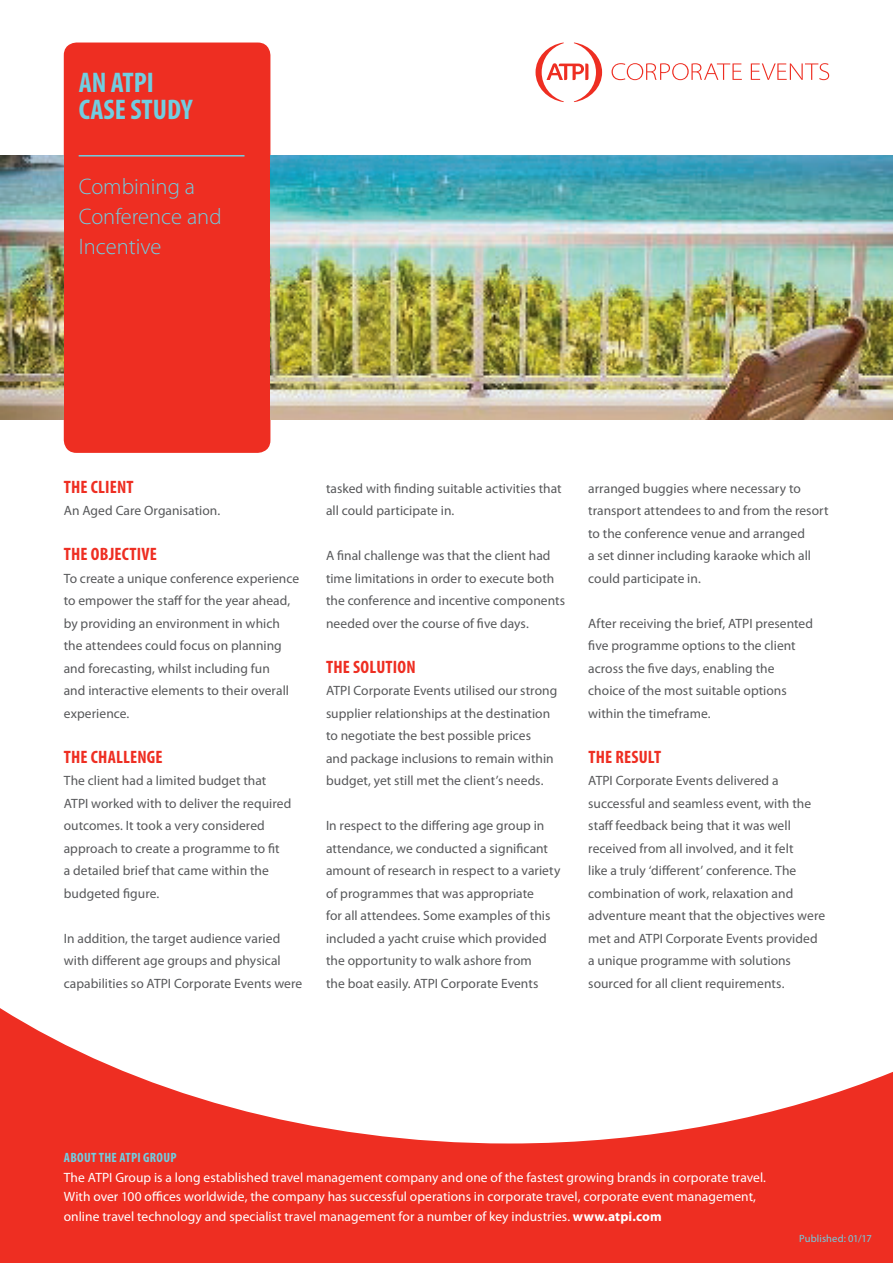
<style>
.page{position:relative;width:893px;height:1263px;background:#fff}
.page>*{position:absolute;margin:0;border:0;box-sizing:border-box;transform-origin:0 0}
.t1{font:700 condensed 28.5px/27px "Myriad Pro";color:#71cee1}
.t2{font:300 22.5px/30px "Myriad Pro";color:#71cee1}
.t3{font:700 condensed 18px "Myriad Pro";letter-spacing:.01em;color:#ee2e22}
.t4{font:13.5px/22.5px "Myriad Pro";letter-spacing:.005em;color:#57585a}
.t5{font:13.5px/19.5px "Myriad Pro";letter-spacing:.005em;color:#fff}
.t6{font:700 condensed 13.5px "Myriad Pro";letter-spacing:.02em;color:#71cee1}
.t7{font:10.5px "Myriad Pro";letter-spacing:.01em;color:#71cee1}
.s1{font-weight:700}
</style>
<div class="page">
<div style="left:64px;top:43px;width:206px;height:410px;background:#ee2e22;border-radius:13px"></div>
<hr style="left:79px;top:155px;width:165px;height:2px;background:#71cee1">
<svg style="left:0;top:1008px;width:893px;height:255px;fill:#ee2e22"></svg>
<svg style="left:536px;top:42px;width:66px;height:60px"></svg>
<svg style="left:612px;top:63px;width:130px;height:17px"></svg>
<svg style="left:751px;top:63px;width:78px;height:17px"></svg>
<img style="left:393px;top:155px;width:500px;height:265px">
<img style="left:0;top:155px;width:64px;height:265px">
<img style="left:270px;top:155px;width:123px;height:265px">
<h1 class="t1" style="left:79px;top:68px;width:115px">AN ATPI<br>CASE STUDY</h1>
<h2 class="t2" style="left:79px;top:172px;width:144px">Combining a<br>Conference and<br>Incentive</h2>
<h3 class="t3" style="left:64px;top:475px;width:71px">THE CLIENT</h3>
<p class="t4" style="left:64px;top:499px;width:158px">An Aged Care Organisation.</p>
<h3 class="t3" style="left:64px;top:543px;width:94px">THE OBJECTIVE</h3>
<p class="t4" style="left:64px;top:567px;width:237px">To create a unique conference experience to empower the staff for the year ahead, by providing an environment in which the attendees could focus on planning and forecasting, whilst including fun<br>and interactive elements to their overall experience.</p>
<h3 class="t3" style="left:64px;top:745px;width:100px">THE CHALLENGE</h3>
<p class="t4" style="left:64px;top:769px;width:229px">The client had a limited budget that ATPI worked with to deliver the required outcomes. It took a very considered approach to create a programme to fit<br>a detailed brief that came within the budgeted figure.</p>
<p class="t4" style="left:64px;top:927px;width:240px">In addition, the target audience varied with different age groups and physical capabilities so ATPI Corporate Events were</p>
<p class="t4" style="left:326px;top:477px;width:237px">tasked with finding suitable activities that all could participate in.</p>
<p class="t4" style="left:326px;top:544px;width:241px">A final challenge was that the client had time limitations in order to execute both the conference and incentive components needed over the course of five days.</p>
<h3 class="t3" style="left:326px;top:655px;width:91px">THE SOLUTION</h3>
<p class="t4" style="left:326px;top:679px;width:233px">ATPI Corporate Events utilised our strong supplier relationships at the destination to negotiate the best possible prices<br>and package inclusions to remain within budget, yet still met the client’s needs.</p>
<p class="t4" style="left:326px;top:814px;width:236px">In respect to the differing age group in attendance, we conducted a significant amount of research in respect to a variety of programmes that was appropriate<br>for all attendees. Some examples of this included a yacht cruise which provided the opportunity to walk ashore from<br>the boat easily. ATPI Corporate Events</p>
<p class="t4" style="left:588px;top:477px;width:242px">arranged buggies where necessary to transport attendees to and from the resort to the conference venue and arranged<br>a set dinner including karaoke which all could participate in.</p>
<p class="t4" style="left:588px;top:612px;width:226px">After receiving the brief, ATPI presented five programme options to the client across the five days, enabling the choice of the most suitable options within the timeframe.</p>
<h3 class="t3" style="left:588px;top:745px;width:74px">THE RESULT</h3>
<p class="t4" style="left:588px;top:769px;width:238px">ATPI Corporate Events delivered a successful and seamless event, with the staff feedback being that it was well received from all involved, and it felt<br>like a truly ‘different’ conference. The combination of work, relaxation and adventure meant that the objectives were met and ATPI Corporate Events provided a unique programme with solutions sourced for all client requirements.</p>
<p class="t6" style="left:64px;top:1149px;width:114px">ABOUT THE ATPI GROUP</p>
<p class="t5" style="left:64px;top:1167px;width:704px">The ATPI Group is a long established travel management company and one of the fastest growing brands in corporate travel.<br>With over 100 offices worldwide, the company has successful operations in corporate travel, corporate event management, online travel technology and specialist travel management for a number of key industries. <span class="s1">www.atpi.com</span></p>
<p class="t7" style="left:799px;top:1231px;width:74px">Published: 01/17</p>
</div>
